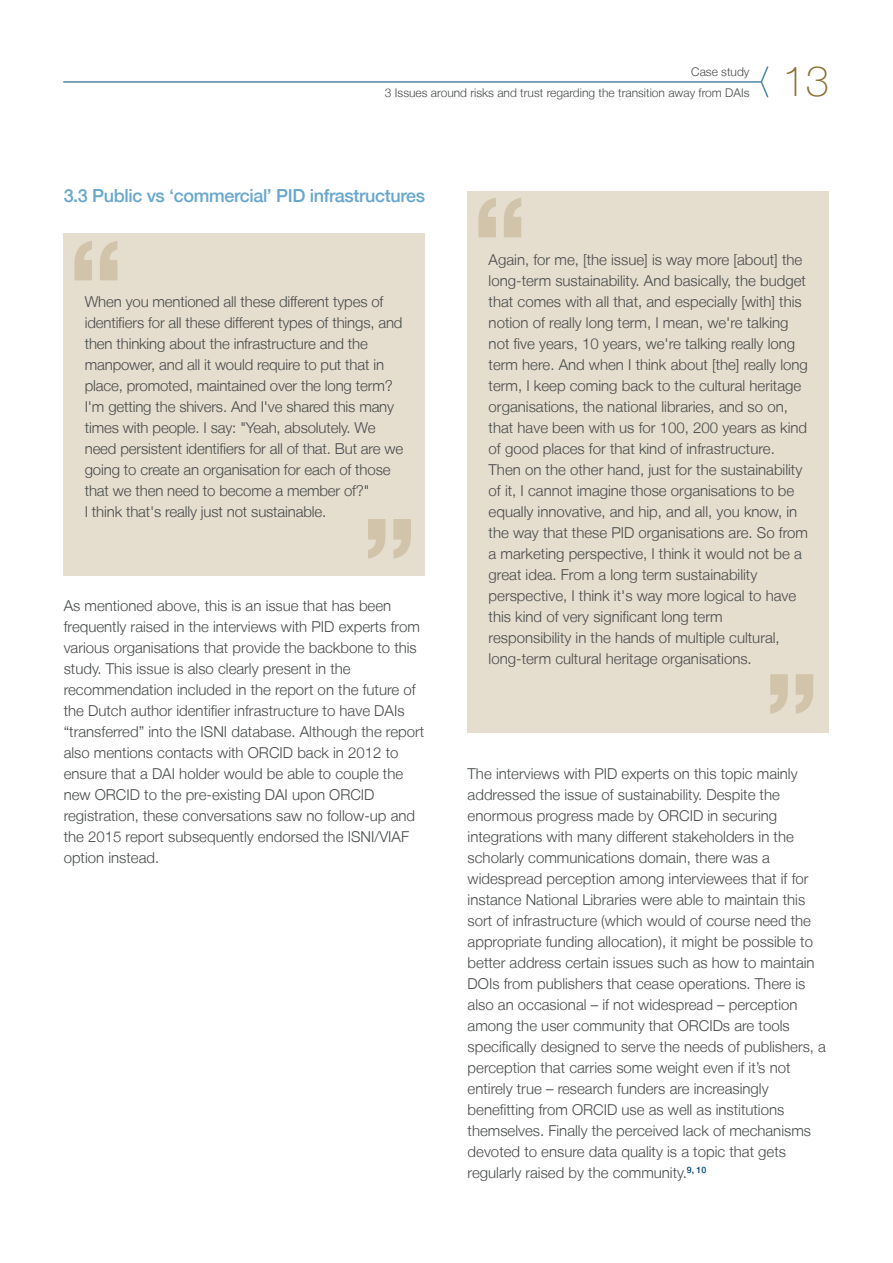
<style>
.page{position:relative;width:893px;height:1263px;background:#fff}
.page>*{position:absolute;margin:0;border:0;box-sizing:border-box;transform-origin:0 0}
.t1{font:100 42px "Helvetica Neue LT";color:#8a6d2a}
.Blue_-_Paragraph_mai{font:500 18px "Helvetica Neue LT";letter-spacing:-.02em;color:#67a7cc}
.Body_copy{font:300 15px/21px "Helvetica Neue LT";color:#484b4c}
.t2{font:300 12px/21px "Helvetica Neue LT";color:#484b4c;text-align:right}
</style>
<div class="page">
<div style="left:64px;top:233px;width:361px;height:343px;background:#e5ddce"></div>
<svg style="left:75px;top:241px;width:42px;height:39px"></svg>
<svg style="left:368px;top:519px;width:43px;height:40px"></svg>
<div style="left:468px;top:191px;width:361px;height:541px;background:#e5ddce"></div>
<svg style="left:478px;top:198px;width:43px;height:39px"></svg>
<svg style="left:770px;top:674px;width:43px;height:40px"></svg>
<hr style="left:64px;top:81px;width:697px;height:2px;background:#4e85a4">
<svg style="left:760px;top:66px;width:9px;height:32px"></svg>
<p class="t2" style="left:385px;top:61px;width:366px">Case study<br>3 Issues around risks and trust regarding the transition away from DAIs</p>
<p class="Blue_-_Paragraph_mai" style="left:64px;top:184px;width:363px">3.3 Public vs ‘commercial’ PID infrastructures</p>
<h1 class="t1" style="left:782px;top:57px;width:48px">13</h1>
<p class="Body_copy" style="left:85px;top:290px;width:320px">When you mentioned all these different types of identifiers for all these different types of things, and then thinking about the infrastructure and the manpower, and all it would require to put that in place, promoted, maintained over the long term?<br>I'm getting the shivers. And I've shared this many times with people. I say: "Yeah, absolutely. We need persistent identifiers for all of that. But are we going to create an organisation for each of those that we then need to become a member of?"<br>I think that's really just not sustainable.</p>
<p class="Body_copy" style="left:64px;top:595px;width:362px">As mentioned above, this is an issue that has been frequently raised in the interviews with PID experts from various organisations that provide the backbone to this study. This issue is also clearly present in the recommendation included in the report on the future of the Dutch author identifier infrastructure to have DAIs “transferred” into the ISNI database. Although the report also mentions contacts with ORCID back in 2012 to ensure that a DAI holder would be able to couple the new ORCID to the pre-existing DAI upon ORCID registration, these conversations saw no follow-up and the 2015 report subsequently endorsed the ISNI/VIAF option instead.</p>
<p class="Body_copy" style="left:489px;top:248px;width:321px">Again, for me, [the issue] is way more [about] the long-term sustainability. And basically, the budget that comes with all that, and especially [with] this notion of really long term, I mean, we're talking not five years, 10 years, we're talking really long term here. And when I think about [the] really long term, I keep coming back to the cultural heritage organisations, the national libraries, and so on, that have been with us for 100, 200 years as kind of good places for that kind of infrastructure.<br>Then on the other hand, just for the sustainability of it, I cannot imagine those organisations to be equally innovative, and hip, and all, you know, in the way that these PID organisations are. So from a marketing perspective, I think it would not be a great idea. From a long term sustainability perspective, I think it's way more logical to have this kind of very significant long term responsibility in the hands of multiple cultural, long-term cultural heritage organisations.</p>
<p class="Body_copy" style="left:468px;top:763px;width:360px">The interviews with PID experts on this topic mainly addressed the issue of sustainability. Despite the enormous progress made by ORCID in securing integrations with many different stakeholders in the scholarly communications domain, there was a widespread perception among interviewees that if for instance National Libraries were able to maintain this sort of infrastructure (which would of course need the appropriate funding allocation), it might be possible to better address certain issues such as how to maintain DOIs from publishers that cease operations. There is also an occasional – if not widespread – perception among the user community that ORCIDs are tools specifically designed to serve the needs of publishers, a perception that carries some weight even if it’s not entirely true – research funders are increasingly benefitting from ORCID use as well as institutions themselves. Finally the perceived lack of mechanisms devoted to ensure data quality is a topic that gets regularly raised by the community.<sup>9,</sup> <sup>10</sup></p>
</div>
